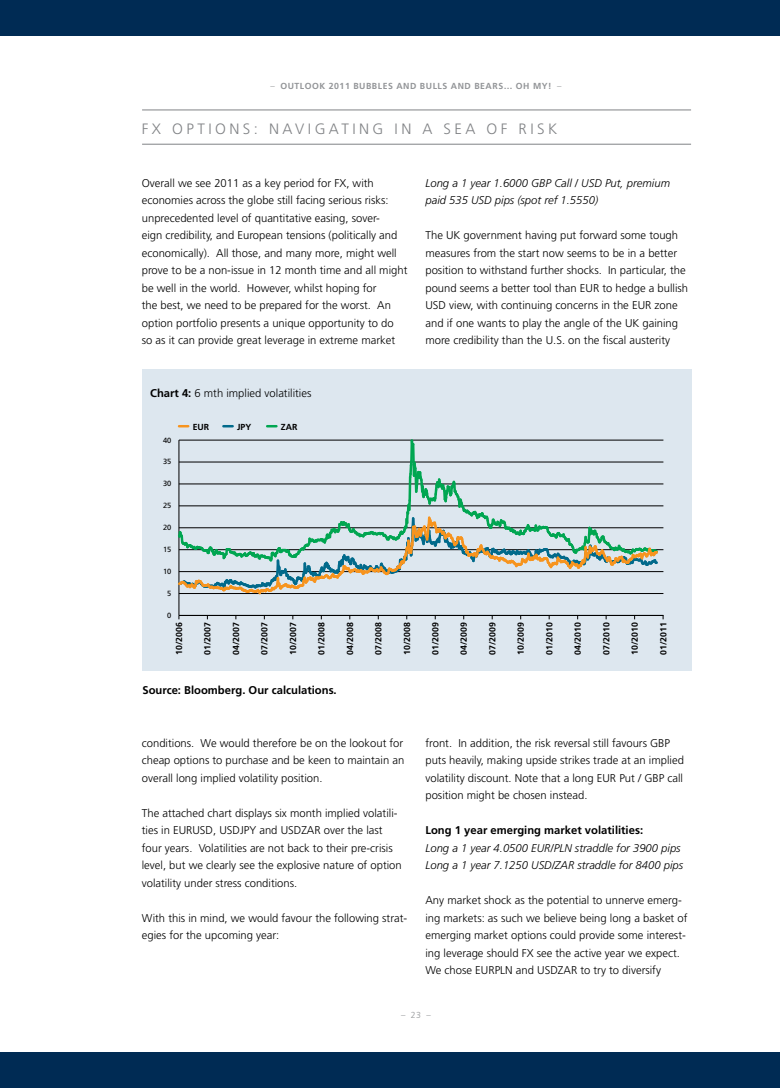
<style>
.page{position:relative;width:780px;height:1088px;background:#fff}
.page>*{position:absolute;margin:0;border:0;box-sizing:border-box;transform-origin:0 0}
.t1{font:300 15px "Frutiger";letter-spacing:.23em;color:#808285}
.t2{font:300 11.25px/17.5px "Frutiger";color:#000}
.t3{font:italic 300 11.25px/17.5px "Frutiger";color:#000}
.t4{font:700 11.25px "Frutiger";color:#000}
.t5{font:700 8.75px "Frutiger";color:#000}
.t6{font:700 8.75px "Frutiger";letter-spacing:.06em;color:#939598}
.t7{font:300 8.75px "Frutiger";color:#939598}
.t8{font:7.5px "Frutiger";color:#000}
.s1{font-weight:300}
.s2{font-weight:700}
</style>
<div class="page">
<div style="left:0;top:0;width:780px;height:35px;background:#002b54"></div>
<div style="left:0;top:1052px;width:780px;height:36px;background:#002b54"></div>
<div style="left:142px;top:370px;width:550px;height:301px;background:#dde7ef"></div>
<svg style="left:179px;top:425px;width:9px;height:2px"></svg>
<svg style="left:223px;top:425px;width:10px;height:2px"></svg>
<svg style="left:267px;top:425px;width:9px;height:2px"></svg>
<hr style="left:179px;top:440px;width:1px;height:175px;background:#000">
<hr style="left:179px;top:615px;width:484px;height:1px;background:#000">
<hr style="left:179px;top:593px;width:484px;height:1px;background:#000">
<hr style="left:179px;top:571px;width:484px;height:1px;background:#000">
<hr style="left:179px;top:549px;width:484px;height:1px;background:#000">
<hr style="left:179px;top:527px;width:484px;height:1px;background:#000">
<hr style="left:179px;top:505px;width:484px;height:1px;background:#000">
<hr style="left:179px;top:484px;width:484px;height:1px;background:#000">
<hr style="left:179px;top:462px;width:484px;height:1px;background:#000">
<hr style="left:179px;top:440px;width:484px;height:1px;background:#000">
<svg style="left:178px;top:439px;width:482px;height:157px"></svg>
<hr style="left:142px;top:110px;width:549px;height:1px;background:#808285">
<hr style="left:142px;top:144px;width:549px;height:1px;background:#808285">
<p class="t6" style="left:270px;top:80px;width:292px"><span class="s1">–</span> Outlook 2011 Bubbles and Bulls and Bears… Oh my! <span class="s1">–</span></p>
<h1 class="t1" style="left:142px;top:120px;width:66px">FX Optio</h1>
<h1 class="t1" style="left:229px;top:120px;width:268px">ns: navig ati ng in a sea of</h1>
<h1 class="t1" style="left:518px;top:120px;width:40px">ri sk</h1>
<p class="t2" style="left:142px;top:174px;width:267px">Overall we see 2011 as a key period for FX, with economies across the globe still facing serious risks: unprecedented level of quantitative easing, sover-<br>eign credibility, and European tensions (politically and economically). All those, and many more, might well prove to be a non-issue in 12 month time and all might be well in the world. However, whilst hoping for<br>the best, we need to be prepared for the worst. An option portfolio presents a unique opportunity to do<br>so as it can provide great leverage in extreme market</p>
<p class="t2" style="left:150px;top:384px;width:163px"><span class="s2">Chart 4:</span> 6 mth implied volatilities</p>
<p class="t8" style="left:163px;top:435px;width:10px">40</p>
<p class="t8" style="left:163px;top:457px;width:10px">35</p>
<p class="t8" style="left:163px;top:479px;width:10px">30</p>
<p class="t8" style="left:163px;top:501px;width:10px">25</p>
<p class="t8" style="left:163px;top:523px;width:10px">20</p>
<p class="t8" style="left:163px;top:545px;width:10px">15</p>
<p class="t8" style="left:163px;top:567px;width:10px">10</p>
<p class="t8" style="left:167px;top:589px;width:6px">5</p>
<p class="t8" style="left:167px;top:611px;width:6px">0</p>
<p class="t5" style="left:193px;top:422px;width:18px">EUR</p>
<p class="t5" style="left:237px;top:422px;width:16px">JPY</p>
<p class="t5" style="left:281px;top:422px;width:18px">ZAR</p>
<p class="t3" style="left:425px;top:174px;width:246px">Long a 1 year 1.6000 GBP Call / USD Put, premium paid 535 USD pips (spot ref 1.5550)</p>
<p class="t2" style="left:425px;top:226px;width:262px">The UK government having put forward some tough measures from the start now seems to be in a better position to withstand further shocks. In particular, the pound seems a better tool than EUR</p>
<p class="t2" style="left:602px;top:279px;width:87px">to hedge a bullish</p>
<p class="t2" style="left:425px;top:296px;width:8px">USD</p>
<p class="t2" style="left:449px;top:296px;width:190px">view, with continuing concerns in the EUR</p>
<p class="t2" style="left:425px;top:296px;width:254px;text-align:justify;text-indent:229px">zone and if one wants to play the angle of the UK gaining more credibility than the U .S. on the fiscal austerity</p>
<p class="t5" style="left:174px;top:655px;width:34px;rotate:-90deg">10/2006</p>
<p class="t5" style="left:202px;top:655px;width:34px;rotate:-90deg">01/2007</p>
<p class="t5" style="left:231px;top:655px;width:34px;rotate:-90deg">04/2007</p>
<p class="t5" style="left:259px;top:655px;width:34px;rotate:-90deg">07/2007</p>
<p class="t5" style="left:288px;top:655px;width:34px;rotate:-90deg">10/2007</p>
<p class="t5" style="left:316px;top:655px;width:34px;rotate:-90deg">01/2008</p>
<p class="t5" style="left:345px;top:655px;width:34px;rotate:-90deg">04/2008</p>
<p class="t5" style="left:373px;top:655px;width:34px;rotate:-90deg">07/2008</p>
<p class="t5" style="left:402px;top:655px;width:34px;rotate:-90deg">10/2008</p>
<p class="t5" style="left:430px;top:655px;width:34px;rotate:-90deg">01/2009</p>
<p class="t5" style="left:459px;top:655px;width:34px;rotate:-90deg">04/2009</p>
<p class="t5" style="left:487px;top:655px;width:34px;rotate:-90deg">07/2009</p>
<p class="t5" style="left:515px;top:655px;width:34px;rotate:-90deg">10/2009</p>
<p class="t5" style="left:544px;top:655px;width:34px;rotate:-90deg">01/2010</p>
<p class="t5" style="left:572px;top:655px;width:34px;rotate:-90deg">04/2010</p>
<p class="t5" style="left:601px;top:655px;width:34px;rotate:-90deg">07/2010</p>
<p class="t5" style="left:629px;top:655px;width:34px;rotate:-90deg">10/2010</p>
<p class="t5" style="left:658px;top:655px;width:34px;rotate:-90deg">01/2011</p>
<p class="t4" style="left:142px;top:684px;width:196px">Source: Bloomberg. Our calculations.</p>
<p class="t2" style="left:142px;top:734px;width:264px;text-align:justify">conditions. We would therefore be on the lookout for cheap options to purchase and be keen to maintain an overall long implied volatility position.</p>
<p class="t2" style="left:142px;top:804px;width:257px">The attached chart displays six month implied volatili&shy;ties in EURUSD</p>
<p class="t2" style="left:142px;top:821px;width:261px;text-indent:159px">ZAR over the last four years. Volatilities are not back to their pre-crisis level, but we clearly see the explosive nature of option volatility under stress conditions.</p>
<p class="t2" style="left:142px;top:909px;width:267px">With this in mind, we would favour the following strat&shy;egies for the upcoming year:</p>
<p class="t2" style="left:213px;top:821px;width:14px">, USD</p>
<p class="t2" style="left:240px;top:821px;width:48px">JPY and USD</p>
<p class="t2" style="left:425px;top:734px;width:260px">front. In addition, the risk reversal still favours GBP puts heavily, making upside strikes trade at an implied volatility discount. Note that a long EUR</p>
<p class="t2" style="left:619px;top:769px;width:65px">Put / GBP call</p>
<p class="t2" style="left:425px;top:787px;width:163px">position might be chosen instead.</p>
<p class="t4" style="left:425px;top:824px;width:219px">Long 1 year emerging market volatilities:</p>
<p class="t3" style="left:425px;top:839px;width:259px">Long a 1 year 4.0500 EUR/PLN straddle for 3900 pips<br>Long a 1 year 7.1250 USD/ZAR straddle for 8400 pips</p>
<p class="t2" style="left:425px;top:892px;width:263px">Any market shock as the potential to unnerve emerg&shy;ing markets: as such we believe being long a basket of emerging market options could provide some interest&shy;ing leverage should FX see the active year we expect.<br>We chose EURPLN</p>
<p class="t2" style="left:516px;top:962px;width:29px">and USD</p>
<p class="t2" style="left:558px;top:962px;width:105px">ZAR to try to diversify</p>
<p class="t7" style="left:401px;top:1010px;width:31px">–23–</p>
</div>
